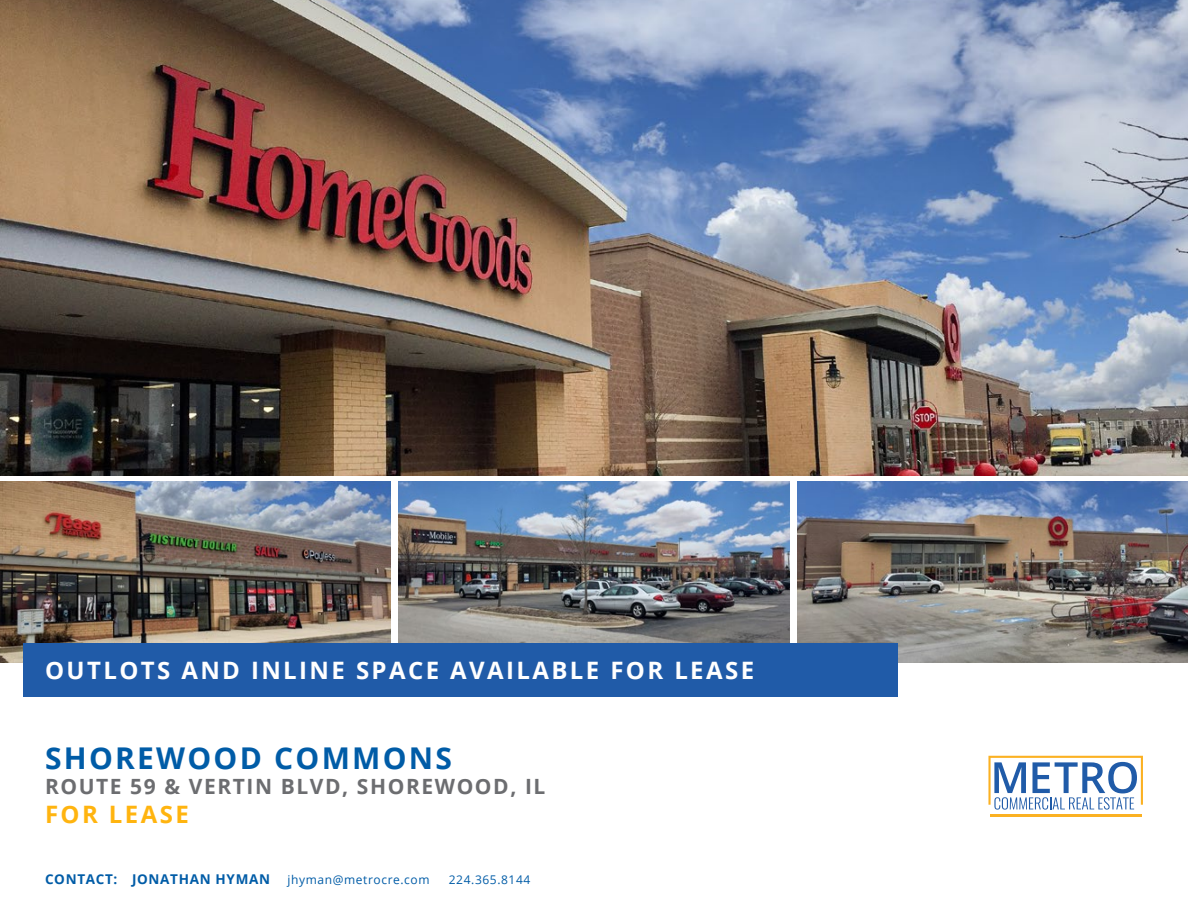
<style>
.page{position:relative;width:1188px;height:918px;background:#fff}
.page>*{position:absolute;margin:0;border:0;box-sizing:border-box;transform-origin:0 0}
.t1{font:700 30px "Open Sans";letter-spacing:.075em;color:#005ca7}
.t2{font:700 24px "Open Sans";letter-spacing:.1em;color:#fff}
.t3{font:700 24px "Open Sans";letter-spacing:.1em;color:#ffb40f}
.t4{font:700 21px "Open Sans";letter-spacing:.075em;color:#6c6d70}
.t5{font:700 13.5px "Open Sans";letter-spacing:.05em;color:#005ca7}
.t6{font:12px "Open Sans";letter-spacing:.05em;color:#005ca7}
</style>
<div class="page">
<img style="left:0;top:0;width:1188px;height:476px">
<img style="left:0;top:481px;width:391px;height:181px">
<img style="left:399px;top:481px;width:390px;height:162px">
<img style="left:797px;top:481px;width:391px;height:181px">
<div style="left:23px;top:643px;width:875px;height:54px;background:#205ba8"></div>
<hr style="left:990px;top:815px;width:152px;height:2px;background:#fbb122">
<svg style="left:988px;top:756px;width:155px;height:54px"></svg>
<p class="t2" style="left:45px;top:653px;width:711px">OUTLOTS AND INLINE SPACE AVAILABLE FOR LEASE</p>
<p class="t1" style="left:45px;top:737px;width:409px">SHOREWOOD COMMONS</p>
<p class="t4" style="left:45px;top:771px;width:502px">ROUTE 59 &amp; VERTIN BLVD, SHOREWOOD, IL</p>
<p class="t3" style="left:45px;top:797px;width:145px">FOR LEASE</p>
<p class="t5" style="left:45px;top:870px;width:227px">CONTACT: JONATHAN HYMAN</p>
<p class="t6" style="left:287px;top:872px;width:144px">jhyman@metrocre.com</p>
<p class="t6" style="left:449px;top:872px;width:83px">224.365.8144</p>
</div>
